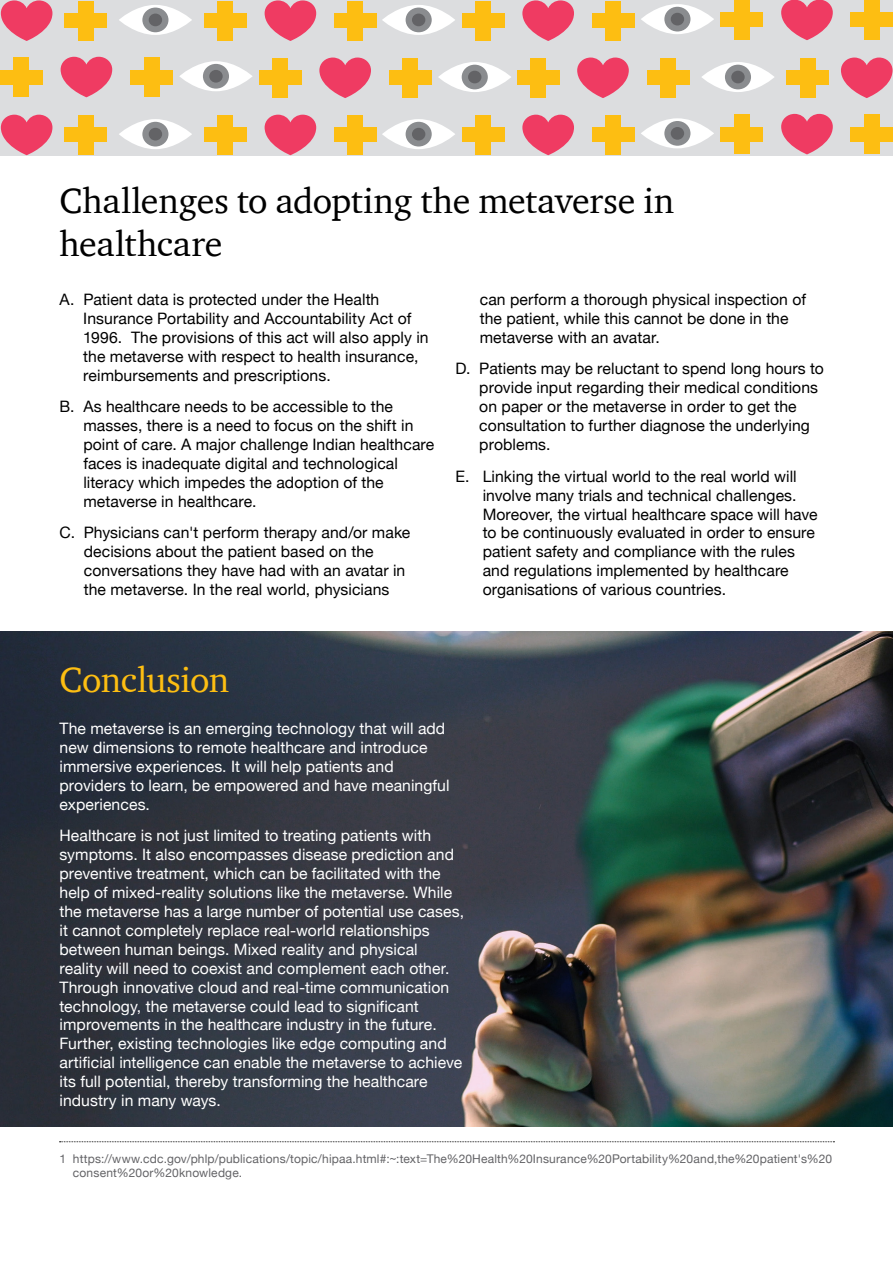
<style>
.page{position:relative;width:893px;height:1263px;background:#fff}
.page>*{position:absolute;margin:0;border:0;box-sizing:border-box;transform-origin:0 0}
.Body_copy{font:36px/43.2px "ITC Charter Com";letter-spacing:-.005em;color:#000}
.Body_copy-2{font:36px "ITC Charter Com";letter-spacing:-.015em;color:#fdbe12}
.Body_copy-3{font:15.75px/18.9px "Helvetica Neue";letter-spacing:.005em;color:#000}
.Body_copy-4{font:15.75px/18.9px "Helvetica Neue";letter-spacing:.005em;color:#fff}
.Body_copy-5{font:12px/14.4px "Helvetica Neue";letter-spacing:.015em;color:#636366}
</style>
<div class="page">
<img style="left:0;top:631px;width:892px;height:496px">
<div style="left:0;top:0;width:893px;height:155px;background:#dcdddf"></div>
<div style="left:475px;top:1px;width:16px;height:40px;background:#fdbe12"></div>
<div style="left:462px;top:13px;width:42px;height:15px;background:#fdbe12"></div>
<div style="left:605px;top:1px;width:16px;height:40px;background:#fdbe12"></div>
<div style="left:592px;top:13px;width:42px;height:15px;background:#fdbe12"></div>
<svg style="left:522px;top:0;width:52px;height:41px"></svg>
<svg style="left:382px;top:5px;width:73px;height:30px"></svg>
<svg style="left:119px;top:5px;width:73px;height:30px"></svg>
<div style="left:406px;top:8px;width:26px;height:24px;background:#8a8c8f;border-radius:50%"></div>
<div style="left:142px;top:8px;width:26px;height:24px;background:#8a8c8f;border-radius:50%"></div>
<div style="left:412px;top:14px;width:13px;height:12px;background:#636366;border-radius:50%"></div>
<div style="left:149px;top:14px;width:13px;height:12px;background:#636366;border-radius:50%"></div>
<div style="left:217px;top:1px;width:16px;height:40px;background:#fdbe12"></div>
<div style="left:204px;top:13px;width:42px;height:15px;background:#fdbe12"></div>
<div style="left:347px;top:1px;width:16px;height:40px;background:#fdbe12"></div>
<div style="left:78px;top:1px;width:15px;height:40px;background:#fdbe12"></div>
<div style="left:334px;top:13px;width:42px;height:15px;background:#fdbe12"></div>
<div style="left:65px;top:13px;width:42px;height:15px;background:#fdbe12"></div>
<svg style="left:265px;top:0;width:51px;height:41px"></svg>
<svg style="left:1px;top:0;width:51px;height:41px"></svg>
<div style="left:734px;top:0;width:16px;height:40px;background:#fdbe12"></div>
<div style="left:721px;top:12px;width:42px;height:15px;background:#fdbe12"></div>
<div style="left:864px;top:0;width:16px;height:40px;background:#fdbe12"></div>
<div style="left:851px;top:12px;width:42px;height:15px;background:#fdbe12"></div>
<svg style="left:781px;top:0;width:52px;height:40px"></svg>
<svg style="left:641px;top:4px;width:73px;height:30px"></svg>
<div style="left:664px;top:7px;width:26px;height:25px;background:#8a8c8f;border-radius:50%"></div>
<div style="left:671px;top:13px;width:13px;height:12px;background:#636366;border-radius:50%"></div>
<div style="left:475px;top:115px;width:16px;height:40px;background:#fdbe12"></div>
<div style="left:462px;top:127px;width:42px;height:15px;background:#fdbe12"></div>
<div style="left:605px;top:115px;width:16px;height:40px;background:#fdbe12"></div>
<div style="left:592px;top:127px;width:42px;height:15px;background:#fdbe12"></div>
<svg style="left:522px;top:115px;width:52px;height:40px"></svg>
<svg style="left:382px;top:119px;width:73px;height:30px"></svg>
<svg style="left:119px;top:119px;width:73px;height:30px"></svg>
<div style="left:406px;top:122px;width:26px;height:25px;background:#8a8c8f;border-radius:50%"></div>
<div style="left:142px;top:122px;width:26px;height:25px;background:#8a8c8f;border-radius:50%"></div>
<div style="left:412px;top:128px;width:13px;height:12px;background:#636366;border-radius:50%"></div>
<div style="left:149px;top:128px;width:13px;height:12px;background:#636366;border-radius:50%"></div>
<div style="left:217px;top:115px;width:16px;height:40px;background:#fdbe12"></div>
<div style="left:204px;top:127px;width:42px;height:15px;background:#fdbe12"></div>
<div style="left:347px;top:115px;width:16px;height:40px;background:#fdbe12"></div>
<div style="left:78px;top:115px;width:15px;height:40px;background:#fdbe12"></div>
<div style="left:334px;top:127px;width:42px;height:15px;background:#fdbe12"></div>
<div style="left:65px;top:127px;width:42px;height:15px;background:#fdbe12"></div>
<svg style="left:265px;top:115px;width:51px;height:40px"></svg>
<svg style="left:1px;top:115px;width:51px;height:40px"></svg>
<div style="left:734px;top:114px;width:16px;height:40px;background:#fdbe12"></div>
<div style="left:721px;top:127px;width:42px;height:15px;background:#fdbe12"></div>
<div style="left:864px;top:114px;width:16px;height:40px;background:#fdbe12"></div>
<div style="left:851px;top:127px;width:42px;height:15px;background:#fdbe12"></div>
<svg style="left:781px;top:114px;width:52px;height:40px"></svg>
<svg style="left:641px;top:118px;width:73px;height:30px"></svg>
<div style="left:664px;top:121px;width:26px;height:25px;background:#8a8c8f;border-radius:50%"></div>
<div style="left:671px;top:127px;width:13px;height:13px;background:#636366;border-radius:50%"></div>
<div style="left:402px;top:58px;width:16px;height:40px;background:#fdbe12"></div>
<div style="left:389px;top:70px;width:42px;height:15px;background:#fdbe12"></div>
<div style="left:272px;top:58px;width:16px;height:40px;background:#fdbe12"></div>
<div style="left:259px;top:70px;width:42px;height:15px;background:#fdbe12"></div>
<svg style="left:319px;top:58px;width:52px;height:40px"></svg>
<svg style="left:438px;top:62px;width:73px;height:30px"></svg>
<svg style="left:701px;top:62px;width:74px;height:30px"></svg>
<div style="left:462px;top:65px;width:26px;height:24px;background:#8a8c8f;border-radius:50%"></div>
<div style="left:725px;top:65px;width:26px;height:24px;background:#8a8c8f;border-radius:50%"></div>
<div style="left:468px;top:71px;width:13px;height:12px;background:#636366;border-radius:50%"></div>
<div style="left:731px;top:71px;width:14px;height:12px;background:#636366;border-radius:50%"></div>
<div style="left:660px;top:58px;width:16px;height:40px;background:#fdbe12"></div>
<div style="left:647px;top:70px;width:42px;height:15px;background:#fdbe12"></div>
<div style="left:530px;top:58px;width:16px;height:40px;background:#fdbe12"></div>
<div style="left:800px;top:58px;width:16px;height:40px;background:#fdbe12"></div>
<div style="left:517px;top:70px;width:42px;height:15px;background:#fdbe12"></div>
<div style="left:787px;top:70px;width:42px;height:15px;background:#fdbe12"></div>
<svg style="left:577px;top:58px;width:52px;height:40px"></svg>
<svg style="left:841px;top:58px;width:51px;height:40px"></svg>
<div style="left:144px;top:57px;width:15px;height:40px;background:#fdbe12"></div>
<div style="left:130px;top:70px;width:43px;height:14px;background:#fdbe12"></div>
<div style="left:14px;top:57px;width:15px;height:40px;background:#fdbe12"></div>
<div style="left:0;top:70px;width:43px;height:14px;background:#fdbe12"></div>
<svg style="left:61px;top:57px;width:51px;height:40px"></svg>
<svg style="left:179px;top:61px;width:74px;height:30px"></svg>
<div style="left:203px;top:64px;width:26px;height:25px;background:#8a8c8f;border-radius:50%"></div>
<div style="left:209px;top:70px;width:14px;height:13px;background:#636366;border-radius:50%"></div>
<svg style="left:60px;top:1141px;width:774px;height:1px"></svg>
<p class="Body_copy" style="left:60px;top:178px;width:616px">Challenges to adopting the metaverse in healthcare</p>
<p class="Body_copy-3" style="left:83px;top:291px;width:347px;text-indent:-24px">A. Patient data is protected under the Health Insurance Portability and Accountability Act of 1996. The provisions of this act will also apply in the metaverse with respect to health insurance, reimbursements and prescriptions.</p>
<p class="Body_copy-3" style="left:83px;top:398px;width:352px;text-indent:-24px">B. As healthcare needs to be accessible to the masses, there is a need to focus on the shift in point of care. A major challenge Indian healthcare faces is inadequate digital and technological literacy which impedes the adoption of the metaverse in healthcare.</p>
<p class="Body_copy-3" style="left:84px;top:524px;width:328px;text-indent:-24px">C. Physicians can't perform therapy and/or make decisions about the patient based on the conversations they have had with an avatar in the metaverse. In the real world, physicians</p>
<p class="Body_copy-3" style="left:480px;top:291px;width:328px">can perform a thorough physical inspection of the patient, while this cannot be done in the metaverse with an avatar.</p>
<p class="Body_copy-3" style="left:479px;top:360px;width:346px;text-indent:-24px">D. Patients may be reluctant to spend long hours to provide input regarding their medical conditions on paper or the metaverse in order to get the consultation to further diagnose the underlying problems.</p>
<p class="Body_copy-3" style="left:483px;top:468px;width:336px;text-indent:-27px">E. Linking the virtual world to the real world will involve many trials and technical challenges.<br>Moreover, the virtual healthcare space will have to be continuously evaluated in order to ensure patient safety and compliance with the rules and regulations implemented by healthcare organisations of various countries.</p>
<p class="Body_copy-2" style="left:60px;top:657px;width:171px">Conclusion</p>
<p class="Body_copy-4" style="left:60px;top:720px;width:392px">The metaverse is an emerging technology that will add new dimensions to remote healthcare and introduce immersive experiences. It will help patients and providers to learn, be empowered and have meaningful experiences.</p>
<p class="Body_copy-4" style="left:60px;top:827px;width:406px">Healthcare is not just limited to treating patients with symptoms. It also encompasses disease prediction and preventive treatment, which can be facilitated with the help of mixed-reality solutions like the metaverse. While the metaverse has a large number of potential use cases, it cannot completely replace real-world relationships between human beings. Mixed reality and physical reality will need to coexist and complement each other.<br>Through innovative cloud and real-time communication technology, the metaverse could lead to significant improvements in the healthcare industry in the future.<br>Further, existing technologies like edge computing and artificial intelligence can enable the metaverse to achieve its full potential, thereby transforming the healthcare industry in many ways.</p>
<p class="Body_copy-5" style="left:73px;top:1152px;width:761px;text-indent:-13px">1 https://www.cdc.gov/phlp/publications/topic/hipaa.html#:~:text=The%20Health%20Insurance%20Portability%20and,the%20patient's%20 consent%20or%20knowledge.</p>
</div>
